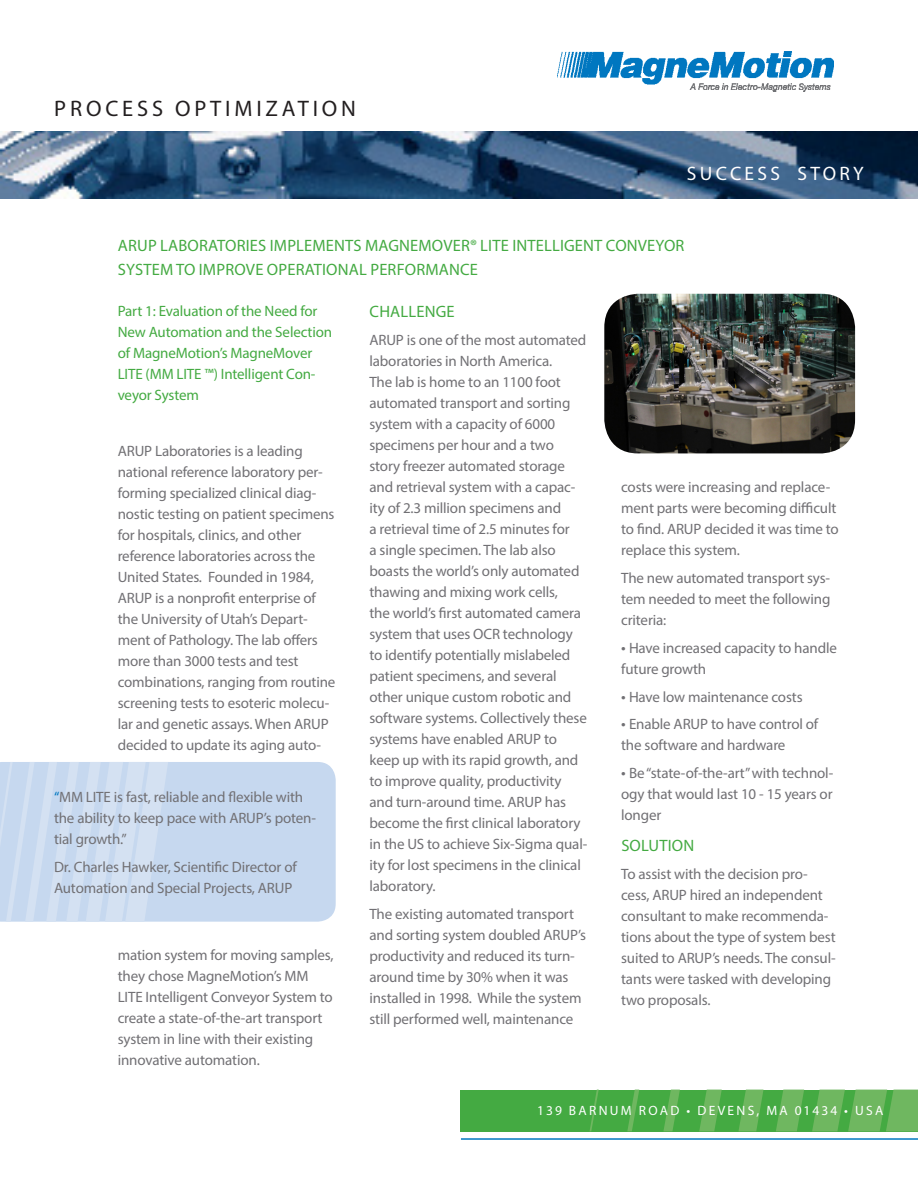
<style>
.page{position:relative;width:918px;height:1188px;background:#fff}
.page>*{position:absolute;margin:0;border:0;box-sizing:border-box;transform-origin:0 0}
.t1{font:22.5px "Myriad Pro";letter-spacing:.17em;color:#231f20}
.t2{font:19.5px "Myriad Pro";letter-spacing:.17em;color:#fff}
.t3{font:16.5px/24px "Myriad Pro";letter-spacing:.01em;color:#44aa42}
.t4{font:15px/21px "Myriad Pro";letter-spacing:-.01em;color:#717074}
.t5{font:15px/21px "Myriad Pro";letter-spacing:-.01em;color:#44aa42}
.t6{font:13.5px "Myriad Pro";letter-spacing:.17em;color:#fff}
.s1{color:#0077c0}
.s2{font-size:16.5px}
</style>
<div class="page">
<img style="left:604px;top:294px;width:251px;height:159px">
<img style="left:558px;top:51px;width:275px;height:40px">
<div style="left:461px;top:1090px;width:457px;height:41px;background:#44aa42"></div>
<svg style="left:663px;top:1090px;width:17px;height:41px"></svg>
<svg style="left:699px;top:1090px;width:23px;height:41px"></svg>
<svg style="left:738px;top:1090px;width:26px;height:41px"></svg>
<svg style="left:776px;top:1090px;width:28px;height:41px"></svg>
<svg style="left:590px;top:1090px;width:9px;height:41px"></svg>
<svg style="left:627px;top:1090px;width:12px;height:41px"></svg>
<svg style="left:812px;top:1090px;width:106px;height:41px"></svg>
<hr style="left:461px;top:1138px;width:457px;height:2px;background:#0077c0">
<img style="left:0;top:132px;width:918px;height:67px">
<div style="left:174px;top:762px;width:162px;height:160px;background:#c6d8ef"></div>
<svg style="left:0;top:762px;width:174px;height:160px;background:#ccdcf0"></svg>
<p class="t1" style="left:54px;top:95px;width:303px">PROCESS OPTIMIZATION</p>
<p class="t2" style="left:687px;top:161px;width:178px">SUCCESS STORY</p>
<p class="t3" style="left:118px;top:233px;width:568px">ARUP LABORATORIES IMPLEMENTS MAGNEMOVER® LITE INTELLIGENT CONVEYOR<br>SYSTEM TO IMPROVE OPERATIONAL PERFORMANCE</p>
<p class="t5" style="left:118px;top:300px;width:216px">Part 1: Evaluation of the Need for<br>New Automation and the Selection of MagneMotion’s MagneMover<br>LITE (MM LITE ™) Intelligent Con&shy;veyor System</p>
<p class="t4" style="left:118px;top:440px;width:219px">ARUP Laboratories is a leading national reference laboratory per&shy;forming specialized clinical diag&shy;nostic testing on patient specimens for hospitals, clinics, and other reference laboratories across the United States. Founded in 1984, ARUP is a nonprofit enterprise of the University of Utah’s Depart&shy;ment of Pathology. The lab offers more than 3000 tests and test combinations, ranging from routine screening tests to esoteric molecu&shy;lar and genetic assays. When ARUP decided to update its aging auto-</p>
<p class="t4" style="left:54px;top:786px;width:264px"><span class="s1">“</span>MM LITE is fast, reliable and flexible with the ability to keep pace with ARUP’s poten&shy;tial growth.”</p>
<p class="t4" style="left:54px;top:856px;width:244px">Dr. Charles Hawker, Scientific Director of<br>Automation and Special Projects, ARUP</p>
<p class="t4" style="left:118px;top:944px;width:217px">mation system for moving samples, they chose MagneMotion’s MM<br>LITE Intelligent Conveyor System to create a state-of-the-art transport system in line with their existing innovative automation.</p>
<p class="t3" style="left:370px;top:299px;width:87px">CHALLENGE</p>
<p class="t4" style="left:369px;top:329px;width:219px">ARUP is one of the most automated laboratories in North America.<br>The lab is home to an 1100 foot automated transport and sorting system with a capacity of 6000 specimens per hour and a two story freezer automated storage and retrieval system with a capac&shy;ity of 2.3 million specimens and<br>a retrieval time of 2.5 minutes for<br>a single specimen. The lab also boasts the world’s only automated thawing and mixing work cells,<br>the world’s first automated camera system that uses OCR technology to identify potentially mislabeled patient specimens, and several other unique custom robotic and software systems. Collectively these systems have enabled ARUP to keep up with its rapid growth, and to improve quality, productivity and turn-around time. ARUP has become the first clinical laboratory in the US to achieve Six-Sigma qual&shy;ity for lost specimens in the clinical laboratory.</p>
<p class="t4" style="left:369px;top:903px;width:218px">The existing automated transport and sorting system doubled ARUP’s productivity and reduced its turn&shy;around time by 30% when it was installed in 1998. While the system still performed well, maintenance</p>
<p class="t4" style="left:621px;top:477px;width:219px">costs were increasing and replace&shy;ment parts were becoming difficult to find. ARUP decided it was time to replace this system.</p>
<p class="t4" style="left:621px;top:567px;width:211px;text-align:justify">The new automated transport sys&shy;tem needed to meet the following criteria:</p>
<p class="t4" style="left:621px;top:637px;width:217px"><span class="s2">•</span> Have increased capacity to handle future growth</p>
<p class="t4" style="left:621px;top:686px;width:183px"><span class="s2">•</span> Have low maintenance costs</p>
<p class="t4" style="left:621px;top:714px;width:199px"><span class="s2">•</span> Enable ARUP to have control of the software and hardware</p>
<p class="t4" style="left:621px;top:762px;width:214px;text-align:justify"><span class="s2">•</span> Be “state-of-the-art” with technol&shy;ogy that would last 10 - 15 years or longer</p>
<p class="t3" style="left:621px;top:833px;width:74px">SOLUTION</p>
<p class="t4" style="left:621px;top:863px;width:216px">To assist with the decision pro&shy;cess, ARUP hired an independent consultant to make recommenda&shy;tions about the type of system best suited to ARUP’s needs. The consul&shy;tants were tasked with developing two proposals.</p>
<p class="t6" style="left:537px;top:1102px;width:348px">139 BARNUM ROAD • DEVENS, MA 01434 • USA</p>
</div>
